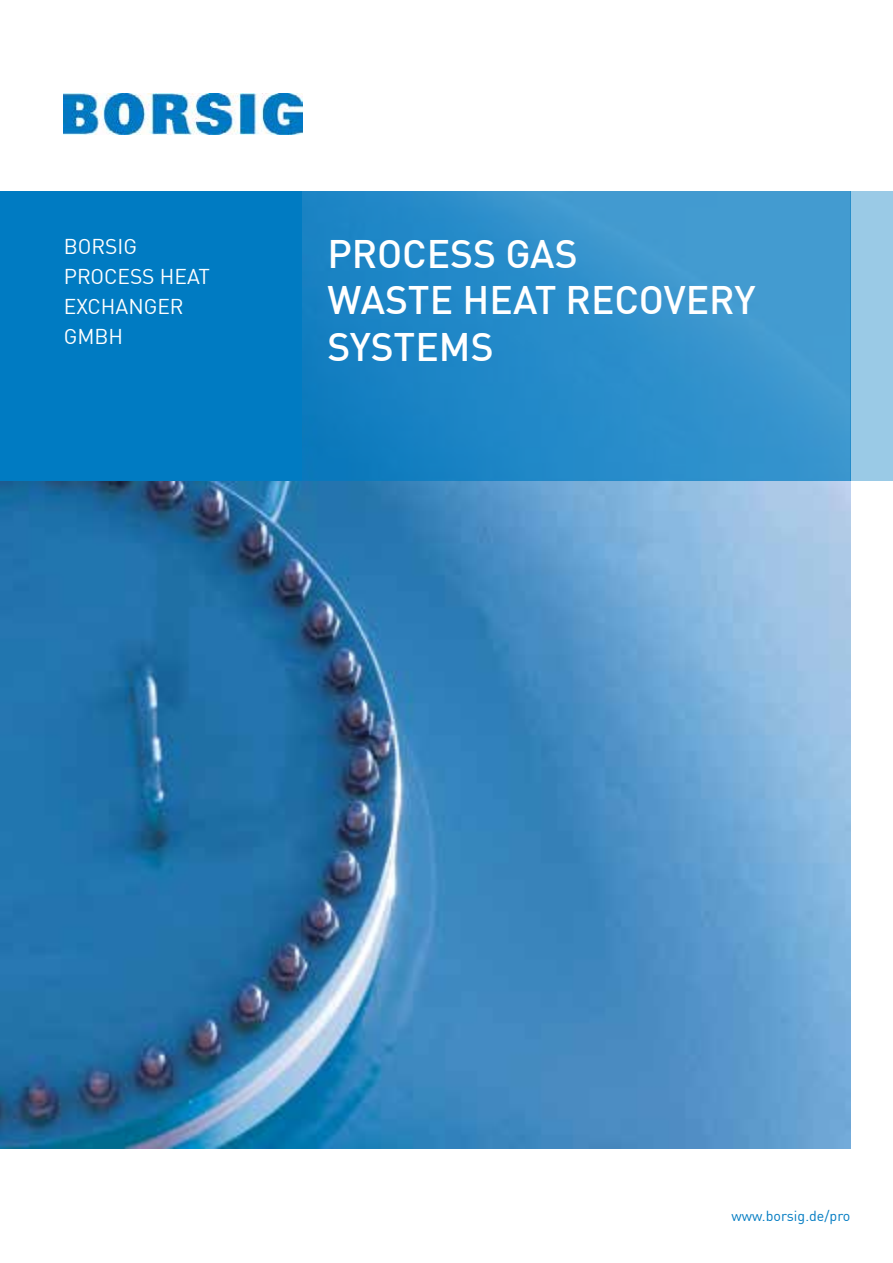
<style>
.page{position:relative;width:893px;height:1263px;background:#fff}
.page>*{position:absolute;margin:0;border:0;box-sizing:border-box;transform-origin:0 0}
.t1{font:500 39px/46.5px "DIN Pro";color:#fff}
.t2{font:21px/30px "DIN Pro";color:#fff}
.t3{font:14.25px "DIN Pro";color:#007bc2}
</style>
<div class="page">
<img style="left:0;top:480px;width:850px;height:668px">
<svg style="left:302px;top:191px;width:548px;height:289px;background:#2b8dc9"></svg>
<div style="left:0;top:191px;width:302px;height:289px;background:#007bc2"></div>
<div style="left:850px;top:191px;width:43px;height:289px;background:#9acae6"></div>
<img style="left:64px;top:93px;width:238px;height:41px">
<p class="t2" style="left:64px;top:230px;width:148px">BORSIG<br>PROCESS HEAT<br>EXCHANGER<br>GMBH</p>
<p class="t1" style="left:327px;top:228px;width:430px">PROCESS GAS<br>WASTE HEAT RECOVERY<br>SYSTEMS</p>
<p class="t3" style="left:731px;top:1205px;width:120px">www.borsig.de/pro</p>
</div>
